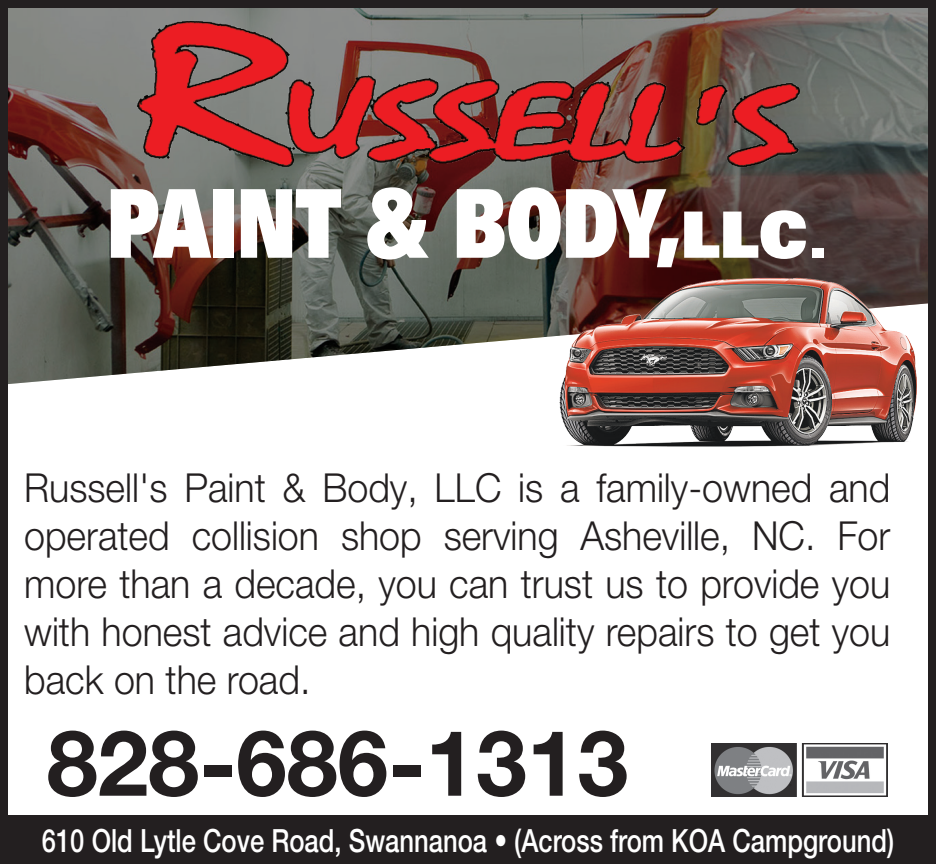
<style>
.page{position:relative;width:936px;height:864px;background:#fff}
.page>*{position:absolute;margin:0;border:0;box-sizing:border-box;transform-origin:0 0}
.t1{font:95.2px "Univers LT Std X Black";color:#fff;scale:.74 1}
.t2{font:700 91.2px "Helvetica Neue LT Pro";color:#231f20}
.t3{font:300 40px/48px "Helvetica Neue LT Pro";color:#231f20;text-align:justify;scale:.94 1}
.t4{font:500 32px "Helvetica Neue LT Pro";color:#fff;scale:.8 1}
.s1{font-size:64px}
.s2{font-family:"Univers LT Std";font-weight:900;font-size:64px}
</style>
<div class="page">
<svg style="left:9px;top:9px;width:918px;height:392px;background:#6c635d"></svg>
<img style="left:711px;top:743px;width:177px;height:54px">
<div style="left:0;top:0;width:936px;height:864px;border:8px solid #231f20"></div>
<img style="left:137px;top:18px;width:662px;height:149px">
<img style="left:560px;top:274px;width:357px;height:172px">
<div style="left:0;top:815px;width:936px;height:49px;background:#231f20"></div>
<h1 class="t1" style="left:107px;top:161px;width:977px">PAINT &amp; BODY,<span class="s1">LLC</span><span class="s2">.</span></h1>
<p class="t3" style="left:24px;top:463px;width:923px">Russell's Paint &amp; Body, LLC is a family-owned and operated collision shop serving Asheville, NC. For more than a decade, you can trust us to provide you with honest advice and high quality repairs to get you back on the road.</p>
<h2 class="t2" style="left:47px;top:706px;width:583px">828-686-1313</h2>
<p class="t4" style="left:42px;top:821px;width:1067px">610 Old Lytle Cove Road, Swannanoa • (Across from KOA Campground)</p>
</div>
